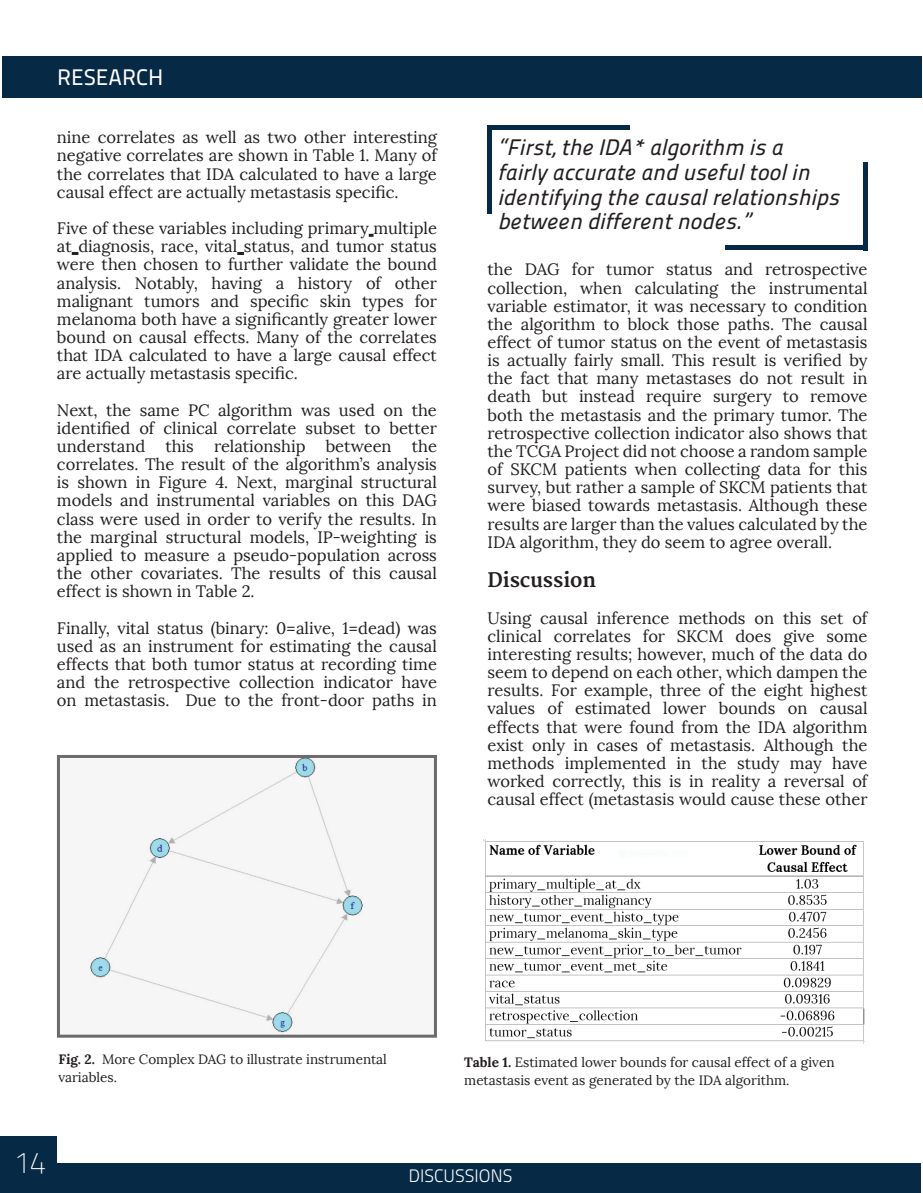
<style>
.page{position:relative;width:923px;height:1193px;background:#fff}
.page>*{position:absolute;margin:0;border:0;box-sizing:border-box;transform-origin:0 0}
.t1{font:30px "Titillium Title 12";color:#fff}
.t2{font:22.5px/24.8px "Titillitalic 500 wt";color:#231f20}
.t3{font:22.5px "Titillium Maps 26 L 500 wt";color:#fff}
.t4{font:700 19.5px "Merriweather";color:#231f20}
.t5{font:18px "Titillium Maps 26 L 250 wt";color:#fff}
.t6{font:16.5px/18.1px "Lora";color:#231f20;text-align:justify}
.t7{font:13.5px/18.1px "Lora";color:#231f20}
.s1{font-weight:700}
</style>
<div class="page">
<div style="left:2px;top:1163px;width:918px;height:29px;background:#062a46"></div>
<div style="left:0;top:1136px;width:56px;height:56px;background:#062a46"></div>
<div style="left:3px;top:56px;width:919px;height:42px;background:#062a46"></div>
<svg style="left:369px;top:234px;width:4px;height:3px"></svg>
<svg style="left:72px;top:252px;width:6px;height:3px"></svg>
<svg style="left:237px;top:252px;width:7px;height:3px"></svg>
<div style="left:89px;top:759px;width:277px;height:274px;background:#f5f6f5"></div>
<div style="left:57px;top:755px;width:380px;height:282px;border:3px solid #6b6b6b"></div>
<img style="left:483px;top:839px;width:381px;height:204px">
<hr style="left:725px;top:246px;width:142px;height:4px;background:#062a46">
<hr style="left:863px;top:162px;width:4px;height:88px;background:#062a46">
<hr style="left:487px;top:126px;width:143px;height:4px;background:#062a46">
<div style="left:487px;top:126px;width:5px;height:88px;background:#062a46"></div>
<h2 class="t3" style="left:57px;top:61px;width:108px">RESEARCH</h2>
<p class="t6" style="left:57px;top:128px;width:381px">nine correlates as well as two other interesting negative correlates are shown in Table 1. Many of the correlates that IDA calculated to have a large causal effect are actually metastasis specific.</p>
<p class="t6" style="left:57px;top:219px;width:381px">Five of these variables including primary multiple at diagnosis, race, vital status, and tumor status were then chosen to further validate the bound analysis. Notably, having a history of other malignant tumors and specific skin types for melanoma both have a significantly greater lower bound on causal effects. Many of the correlates that IDA calculated to have a large causal effect are actually metastasis specific.</p>
<p class="t6" style="left:57px;top:401px;width:381px">Next, the same PC algorithm was used on the identified of clinical correlate subset to better understand this relationship between the correlates. The result of the algorithm’s analysis is shown in Figure 4. Next, marginal structural models and instrumental variables on this DAG class were used in order to verify the results. In the marginal structural models, IP-weighting is applied to measure a pseudo-population across the other covariates. The results of this causal effect is shown in Table 2.</p>
<p class="t6" style="left:57px;top:618px;width:381px">Finally, vital status (binary: 0=alive, 1=dead) was used as an instrument for estimating the causal effects that both tumor status at recording time and the retrospective collection indicator have on metastasis. Due to the front-door paths in</p>
<h2 class="t2" style="left:497px;top:134px;width:343px">“First, the IDA* algorithm is a<br>fairly accurate and useful tool in identifying the causal relationships between different nodes.”</h2>
<p class="t6" style="left:487px;top:260px;width:381px">the DAG for tumor status and retrospective collection, when calculating the instrumental variable estimator, it was necessary to condition the algorithm to block those paths. The causal effect of tumor status on the event of metastasis is actually fairly small. This result is verified by the fact that many metastases do not result in death but instead require surgery to remove both the metastasis and the primary tumor. The retrospective collection indicator also shows that the TCGA Project did not choose a random sample of SKCM patients when collecting data for this survey, but rather a sample of SKCM patients that were biased towards metastasis. Although these results are larger than the values calculated by the IDA algorithm, they do seem to agree overall.</p>
<p class="t4" style="left:487px;top:569px;width:110px">Discussion</p>
<p class="t6" style="left:487px;top:609px;width:381px">Using causal inference methods on this set of clinical correlates for SKCM does give some interesting results; however, much of the data do seem to depend on each other, which dampen the results. For example, three of the eight highest values of estimated lower bounds on causal effects that were found from the IDA algorithm exist only in cases of metastasis. Although the methods implemented in the study may have worked correctly, this is in reality a reversal of causal effect (metastasis would cause these other</p>
<p class="t7" style="left:58px;top:1050px;width:330px"><span class="s1">Fig. 2.</span> More Complex DAG to illustrate instrumental variables.</p>
<p class="t7" style="left:464px;top:1053px;width:372px"><span class="s1">Table 1.</span> Estimated lower bounds for causal effect of a given metastasis event as generated by the IDA algorithm.</p>
<h1 class="t1" style="left:15px;top:1142px;width:33px">14</h1>
<p class="t5" style="left:408px;top:1162px;width:106px">DISCUSSIONS</p>
</div>
